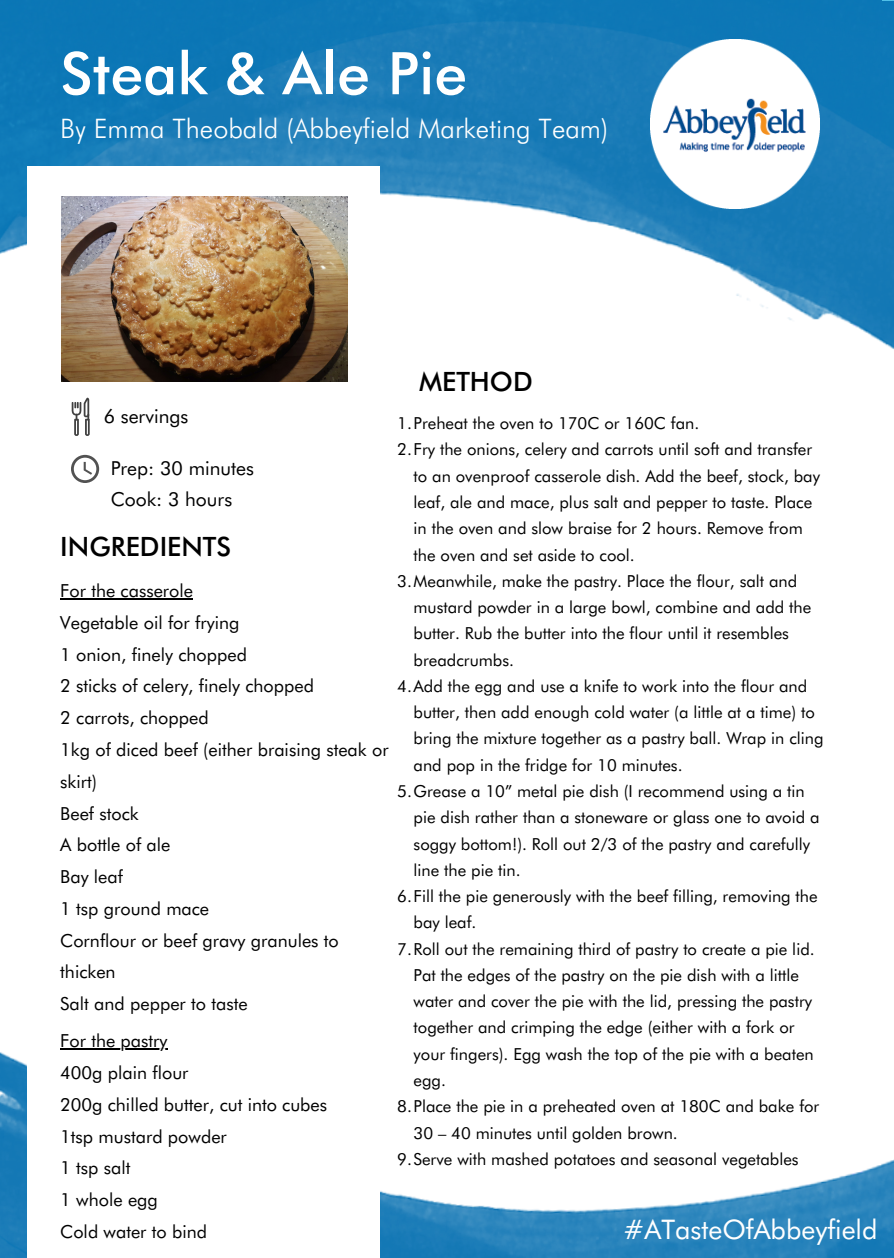
<style>
.page{position:relative;width:894px;height:1258px;background:#fff}
.page>*{position:absolute;margin:0;border:0;box-sizing:border-box;transform-origin:0 0}
.t1{font:500 58.8px "Futura BT";color:#fff}
.t2{font:300 27px "Futura BT";color:#fff}
.t3{font:27px "Futura BT";color:#fff}
.t4{font:500 26.7px "Futura BT";color:#000}
.t5{font:19.2px/30.6px "Futura BT";color:#000}
.t6{font:18px/31.8px "Futura BT";color:#000}
.t7{font:16.5px "Futura BT";color:#000}
</style>
<div class="page">
<img style="left:0;top:1052px;width:893px;height:206px">
<img style="left:0;top:0;width:893px;height:349px">
<img style="left:650px;top:40px;width:168px;height:168px">
<div style="left:27px;top:166px;width:352px;height:1092px;background:#fff"></div>
<svg style="left:71px;top:455px;width:28px;height:28px"></svg>
<svg style="left:72px;top:398px;width:18px;height:38px"></svg>
<div style="left:873px;top:533px;width:20px;height:561px;background:#fff"></div>
<img style="left:61px;top:196px;width:286px;height:185px">
<hr style="left:60px;top:598px;width:133px;height:2px;background:#000">
<hr style="left:60px;top:1048px;width:107px;height:2px;background:#000">
<h1 class="t1" style="left:60px;top:33px;width:408px">Steak &amp; Ale Pie</h1>
<h2 class="t2" style="left:60px;top:110px;width:549px">By Emma Theobald (Abbeyfield Marketing Team)</h2>
<p class="t5" style="left:104px;top:400px;width:86px">6 servings</p>
<p class="t5" style="left:111px;top:452px;width:145px">Prep: 30 minutes<br>Cook: 3 hours</p>
<h3 class="t4" style="left:60px;top:528px;width:172px">INGREDIENTS</h3>
<p class="t6" style="left:60px;top:574px;width:330px">For the casserole<br>Vegetable oil for frying<br>1 onion, finely chopped<br>2 sticks of celery, finely chopped<br>2 carrots, chopped<br>1kg of diced beef (either braising steak or skirt)<br>Beef stock<br>A bottle of ale<br>Bay leaf<br>1 tsp ground mace<br>Cornflour or beef gravy granules to thicken<br>Salt and pepper to taste</p>
<p class="t6" style="left:60px;top:1024px;width:268px">For the pastry<br>400g plain flour<br>200g chilled butter, cut into cubes<br>1tsp mustard powder<br>1 tsp salt<br>1 whole egg<br>Cold water to bind</p>
<h3 class="t4" style="left:419px;top:363px;width:115px">METHOD</h3>
<p class="t7" style="left:397px;top:412px;width:303px">1.Preheat the oven to 170C or 160C fan.</p>
<p class="t7" style="left:397px;top:438px;width:416px">2.Fry the onions, celery and carrots until soft and transfer</p>
<p class="t7" style="left:413px;top:464px;width:408px">to an ovenproof casserole dish. Add the beef, stock, bay</p>
<p class="t7" style="left:413px;top:491px;width:400px">leaf, ale and mace, plus salt and pepper to taste. Place</p>
<p class="t7" style="left:413px;top:517px;width:390px">in the oven and slow braise for 2 hours. Remove from</p>
<p class="t7" style="left:413px;top:543px;width:223px">the oven and set aside to cool.</p>
<p class="t7" style="left:397px;top:569px;width:401px">3.Meanwhile, make the pastry. Place the flour, salt and</p>
<p class="t7" style="left:413px;top:596px;width:399px">mustard powder in a large bowl, combine and add the</p>
<p class="t7" style="left:413px;top:622px;width:377px">butter. Rub the butter into the flour until it resembles</p>
<p class="t7" style="left:413px;top:648px;width:102px">breadcrumbs.</p>
<p class="t7" style="left:397px;top:675px;width:411px">4.Add the egg and use a knife to work into the flour and</p>
<p class="t7" style="left:413px;top:701px;width:402px">butter, then add enough cold water (a little at a time) to</p>
<p class="t7" style="left:413px;top:727px;width:411px">bring the mixture together as a pastry ball. Wrap in cling</p>
<p class="t7" style="left:413px;top:753px;width:270px">and pop in the fridge for 10 minutes.</p>
<p class="t7" style="left:397px;top:780px;width:409px">5.Grease a 10” metal pie dish (I recommend using a tin</p>
<p class="t7" style="left:413px;top:806px;width:407px">pie dish rather than a stoneware or glass one to avoid a</p>
<p class="t7" style="left:413px;top:832px;width:398px">soggy bottom!). Roll out 2/3 of the pastry and carefully</p>
<p class="t7" style="left:413px;top:858px;width:109px">line the pie tin.</p>
<p class="t7" style="left:397px;top:885px;width:422px">6.Fill the pie generously with the beef filling, removing the</p>
<p class="t7" style="left:413px;top:911px;width:64px">bay leaf.</p>
<p class="t7" style="left:397px;top:937px;width:419px">7.Roll out the remaining third of pastry to create a pie lid.</p>
<p class="t7" style="left:413px;top:964px;width:387px">Pat the edges of the pastry on the pie dish with a little</p>
<p class="t7" style="left:413px;top:990px;width:400px">water and cover the pie with the lid, pressing the pastry</p>
<p class="t7" style="left:413px;top:1016px;width:382px">together and crimping the edge (either with a fork or</p>
<p class="t7" style="left:413px;top:1042px;width:401px">your fingers). Egg wash the top of the pie with a beaten</p>
<p class="t7" style="left:413px;top:1069px;width:34px">egg.</p>
<p class="t7" style="left:397px;top:1095px;width:423px">8.Place the pie in a preheated oven at 180C and bake for</p>
<p class="t7" style="left:413px;top:1121px;width:266px">30 – 40 minutes until golden brown.</p>
<p class="t7" style="left:397px;top:1147px;width:403px">9.Serve with mashed potatoes and seasonal vegetables</p>
<h2 class="t3" style="left:623px;top:1211px;width:255px">#ATasteOfAbbeyfield</h2>
</div>
